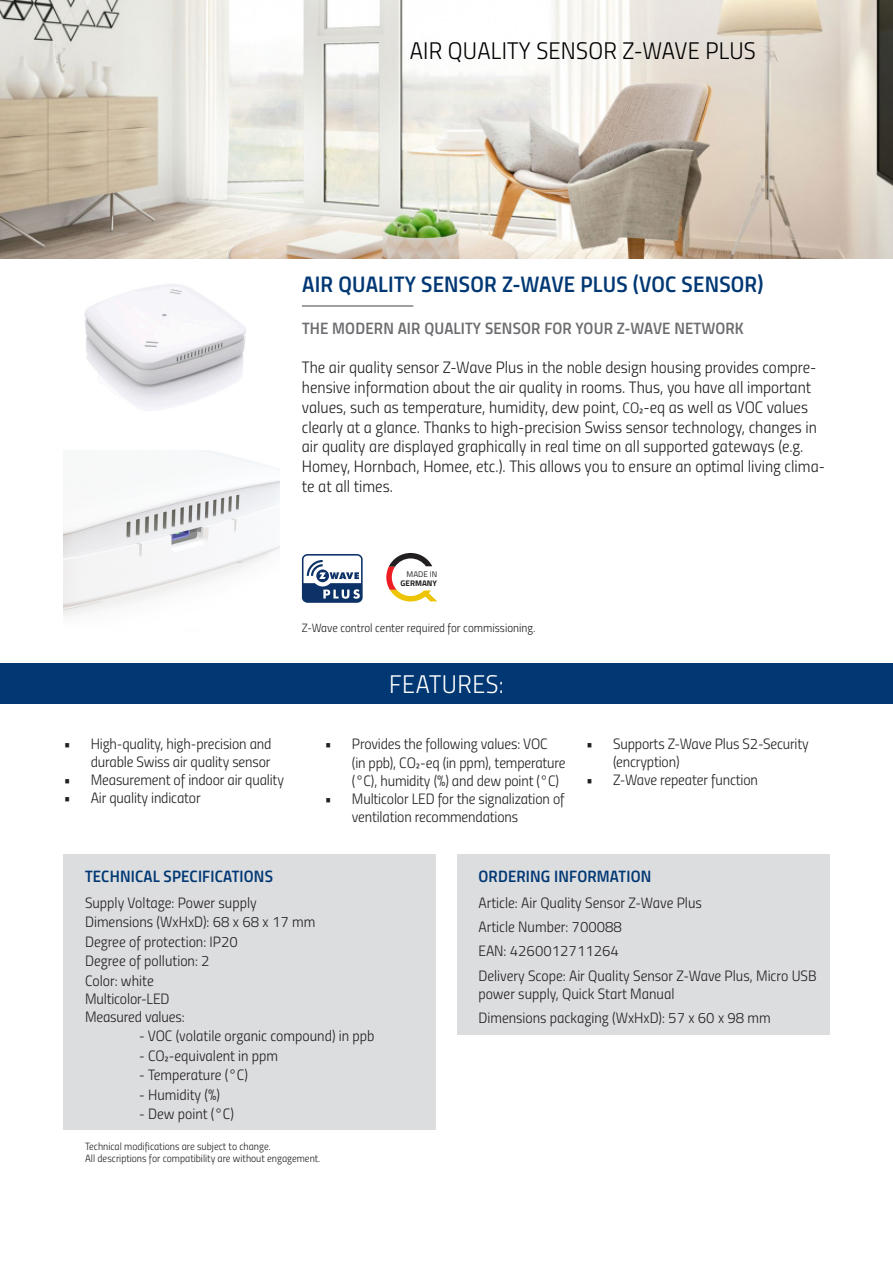
<style>
.page{position:relative;width:893px;height:1263px;background:#fff}
.page>*{position:absolute;margin:0;border:0;box-sizing:border-box;transform-origin:0 0}
.t1{font:25.5px "Titillium Light Upright";letter-spacing:.02em;color:#fff}
.t2{font:24px "Titillium Light Upright";letter-spacing:.01em;color:#000001}
.t3{font:22.5px "Titillium Semibold Upright";letter-spacing:.01em;color:#013874}
.t4{font:16.5px/19.8px "Titillium Light Upright";color:#231f20}
.t5{font:16.5px "Titillium Semibold Upright";letter-spacing:.01em;color:#6c6d70}
.t6{font:16.5px "Titillium Semibold Upright";letter-spacing:.01em;color:#013874}
.t7{font:15px/18px "Titillium Light Upright";letter-spacing:-.01em;color:#231f20}
.t8{font:12px "Titillium Light Upright";color:#231f20}
.t9{font:10.5px "Titillium Light Upright";color:#231f20}
.t10{font:700 8.1px/8.9px "Titillium";color:#231f20;text-align:right}
.s1{font-size:15px}
.s2{font-weight:400}
</style>
<div class="page">
<img style="left:84px;top:284px;width:162px;height:126px">
<div style="left:0;top:663px;width:893px;height:41px;background:#013874"></div>
<svg style="left:302px;top:554px;width:61px;height:49px"></svg>
<svg style="left:386px;top:553px;width:51px;height:48px"></svg>
<hr style="left:302px;top:305px;width:111px;height:2px;background:#808285">
<div style="left:64px;top:854px;width:372px;height:276px;background:#dcdddf"></div>
<div style="left:457px;top:854px;width:372px;height:181px;background:#dcdddf"></div>
<img style="left:64px;top:451px;width:215px;height:165px">
<img style="left:0;top:0;width:893px;height:258px">
<p class="t2" style="left:410px;top:34px;width:348px">AIR QUALITY SENSOR Z-WAVE PLUS</p>
<p class="t3" style="left:302px;top:267px;width:463px">AIR QUALITY SENSOR Z-WAVE PLUS (VOC SENSOR)</p>
<p class="t5" style="left:302px;top:315px;width:443px">THE MODERN AIR QUALITY SENSOR FOR YOUR Z-WAVE NETWORK</p>
<p class="t4" style="left:302px;top:357px;width:525px">The air quality sensor Z-Wave Plus in the noble design housing provides compre&shy;hensive information about the air quality in rooms. Thus, you have all important values, such as temperature, humidity, dew point, <span class="s1">CO₂</span>-eq as well as VOC values clearly at a glance. Thanks to high-precision Swiss sensor technology, changes in air quality are displayed graphically in real time on all supported gateways (e.g.<br>Homey, Hornbach, Homee, etc.). This allows you to ensure an optimal living clima&shy;te at all times.</p>
<p class="t10" style="left:401px;top:570px;width:38px"><span class="s2">MADE IN<br></span>GERMANY</p>
<p class="t8" style="left:302px;top:618px;width:235px">Z-Wave control center required for commissioning.</p>
<p class="t7" style="left:64px;top:734px;width:209px;text-align:right">• High-quality, high-precision and durable Swiss air quality sensor</p>
<p class="t7" style="left:64px;top:770px;width:222px">• Measurement of indoor air quality</p>
<p class="t7" style="left:64px;top:788px;width:138px">• Air quality indicator</p>
<p class="t1" style="left:389px;top:666px;width:116px">FEATURES:</p>
<p class="t7" style="left:352px;top:733px;width:215px;line-height:19.5px;text-indent:-27px">• Provides the following values: VOC<br>(in ppb), CO₂-eq (in ppm), temperature</p>
<p class="t7" style="left:352px;top:771px;width:209px">(°C), humidity (%) and dew point (°C)</p>
<p class="t7" style="left:352px;top:789px;width:214px;text-indent:-27px">• Multicolor LED for the signalization of ventilation recommendations</p>
<p class="t7" style="left:613px;top:734px;width:197px;text-indent:-27px">• Supports Z-Wave Plus S2-Security (encryption)</p>
<p class="t7" style="left:586px;top:770px;width:173px">• Z-Wave repeater function</p>
<p class="t6" style="left:85px;top:863px;width:189px">TECHNICAL SPECIFICATIONS</p>
<p class="t6" style="left:478px;top:863px;width:174px">ORDERING INFORMATION</p>
<p class="t7" style="left:85px;top:893px;width:173px">Supply Voltage: Power supply</p>
<p class="t7" style="left:85px;top:912px;width:232px">Dimensions (WxHxD): 68 x 68 x 17 mm</p>
<p class="t7" style="left:85px;top:932px;width:154px">Degree of protection: IP20</p>
<p class="t7" style="left:85px;top:951px;width:126px">Degree of pollution: 2</p>
<p class="t7" style="left:85px;top:971px;width:70px">Color: white</p>
<p class="t7" style="left:85px;top:989px;width:86px">Multicolor-LED</p>
<p class="t7" style="left:85px;top:1007px;width:101px">Measured values:</p>
<p class="t7" style="left:139px;top:1026px;width:237px">- VOC (volatile organic compound) in ppb</p>
<p class="t7" style="left:139px;top:1046px;width:141px">- CO₂-equivalent in ppm</p>
<p class="t7" style="left:139px;top:1065px;width:110px">- Temperature (°C)</p>
<p class="t7" style="left:139px;top:1085px;width:83px">- Humidity (%)</p>
<p class="t7" style="left:139px;top:1104px;width:97px">- Dew point (°C)</p>
<p class="t9" style="left:85px;top:1138px;width:187px">Technical modifications are subject to change.</p>
<p class="t9" style="left:85px;top:1151px;width:237px">All descriptions for compatibility are without engagement.</p>
<p class="t7" style="left:478px;top:893px;width:225px">Article: Air Quality Sensor Z-Wave Plus</p>
<p class="t7" style="left:478px;top:917px;width:145px">Article Number: 700088</p>
<p class="t7" style="left:478px;top:941px;width:142px">EAN: 4260012711264</p>
<p class="t7" style="left:478px;top:966px;width:340px">Delivery Scope: Air Quality Sensor Z-Wave Plus, Micro USB power supply, Quick Start Manual</p>
<p class="t7" style="left:478px;top:1008px;width:294px">Dimensions packaging (WxHxD): 57 x 60 x 98 mm</p>
</div>
